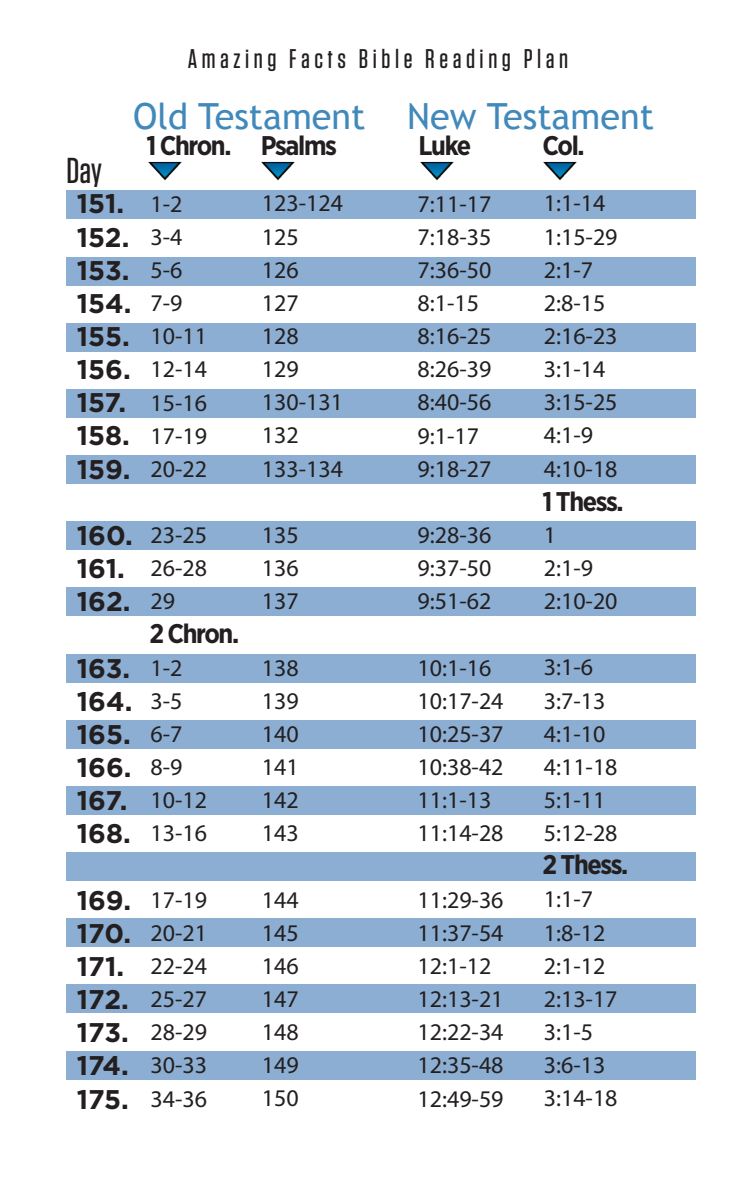
<style>
.page{position:relative;width:756px;height:1188px;background:#fff}
.page>*{position:absolute;margin:0;border:0;box-sizing:border-box;transform-origin:0 0}
.t1{font:36px "Trebuchet MS";color:#4289bb}
.t2{font:500 36px "Tungsten";color:#231f20}
.t3{font:700 27px/33.3px "Gotham HTF";color:#231f20}
.t4{font:700 27px "Gotham Narrow";letter-spacing:-.05em;color:#231f20}
.t5{font:500 27px "Tungsten";letter-spacing:.17em;color:#231f20}
.t6{font:24px/33px "Myriad Pro";color:#231f20}
</style>
<div class="page">
<img style="left:148px;top:161px;width:34px;height:19px">
<img style="left:261px;top:161px;width:34px;height:19px">
<img style="left:420px;top:161px;width:34px;height:19px">
<img style="left:543px;top:161px;width:34px;height:19px">
<div style="left:66px;top:191px;width:630px;height:28px;background:#8caed2"></div>
<div style="left:66px;top:257px;width:630px;height:28px;background:#8caed2"></div>
<div style="left:66px;top:323px;width:630px;height:29px;background:#8caed2"></div>
<div style="left:66px;top:389px;width:630px;height:29px;background:#8caed2"></div>
<div style="left:66px;top:455px;width:630px;height:29px;background:#8caed2"></div>
<div style="left:66px;top:521px;width:630px;height:29px;background:#8caed2"></div>
<div style="left:66px;top:588px;width:630px;height:28px;background:#8caed2"></div>
<div style="left:66px;top:654px;width:630px;height:28px;background:#8caed2"></div>
<div style="left:66px;top:720px;width:630px;height:29px;background:#8caed2"></div>
<div style="left:66px;top:786px;width:630px;height:29px;background:#8caed2"></div>
<div style="left:66px;top:852px;width:630px;height:29px;background:#8caed2"></div>
<div style="left:66px;top:919px;width:630px;height:28px;background:#8caed2"></div>
<div style="left:66px;top:1051px;width:630px;height:28px;background:#8caed2"></div>
<div style="left:66px;top:985px;width:630px;height:28px;background:#8caed2"></div>
<h1 class="t2" style="left:67px;top:152px;width:37px">Day</h1>
<p class="t5" style="left:188px;top:44px;width:382px">Amazing Facts Bible Reading Plan</p>
<h1 class="t1" style="left:133px;top:95px;width:522px">Old Testament New Testament</h1>
<p class="t4" style="left:146px;top:129px;width:87px">1 Chron.</p>
<p class="t4" style="left:261px;top:129px;width:78px">Psalms</p>
<p class="t4" style="left:419px;top:129px;width:54px">Luke</p>
<p class="t4" style="left:543px;top:129px;width:44px">Col.</p>
<p class="t3" style="left:77px;top:187px;width:56px">151.<br>152.<br>153.<br>154.<br>155.<br>156.<br>157.<br>158.<br>159.</p>
<p class="t3" style="left:77px;top:518px;width:58px">160.<br>161.<br>162.</p>
<p class="t3" style="left:77px;top:651px;width:57px">163.<br>164.<br>165.<br>166.<br>167.<br>168.</p>
<p class="t3" style="left:77px;top:883px;width:56px">169.<br>170.<br>171.<br>172.<br>173.<br>174.<br>175.</p>
<p class="t6" style="left:151px;top:187px;width:58px">1-2<br>3-4<br>5-6<br>7-9<br>10-11<br>12-14<br>15-16<br>17-19<br>20-22</p>
<p class="t6" style="left:151px;top:518px;width:58px;text-align:justify">23-25<br>26-28<br>29</p>
<p class="t4" style="left:149px;top:617px;width:91px">2 Chron.</p>
<p class="t6" style="left:151px;top:651px;width:58px">1-2<br>3-5<br>6-7<br>8-9<br>10-12<br>13-16</p>
<p class="t6" style="left:151px;top:883px;width:58px;text-align:justify">17-19<br>20-21<br>22-24<br>25-27<br>28-29<br>30-33<br>34-36</p>
<p class="t6" style="left:262px;top:187px;width:83px">123-124<br>125<br>126<br>127<br>128<br>129<br>130-131<br>132<br>133-134</p>
<p class="t6" style="left:262px;top:518px;width:38px;text-align:justify">135<br>136<br>137</p>
<p class="t6" style="left:262px;top:651px;width:38px;text-align:justify">138<br>139<br>140<br>141<br>142<br>143</p>
<p class="t6" style="left:262px;top:883px;width:38px;text-align:justify">144<br>145<br>146<br>147<br>148<br>149<br>150</p>
<p class="t6" style="left:417px;top:187px;width:75px">7:11-17<br>7:18-35<br>7:36-50<br>8:1-15<br>8:16-25<br>8:26-39<br>8:40-56<br>9:1-17<br>9:18-27</p>
<p class="t6" style="left:417px;top:518px;width:75px;text-align:justify">9:28-36<br>9:37-50<br>9:51-62</p>
<p class="t6" style="left:417px;top:651px;width:88px">10:1-16<br>10:17-24<br>10:25-37<br>10:38-42<br>11:1-13<br>11:14-28</p>
<p class="t6" style="left:417px;top:883px;width:88px">11:29-36<br>11:37-54<br>12:1-12<br>12:13-21<br>12:22-34<br>12:35-48<br>12:49-59</p>
<p class="t6" style="left:544px;top:186px;width:75px">1:1-14<br>1:15-29<br>2:1-7<br>2:8-15<br>2:16-23<br>3:1-14<br>3:15-25<br>4:1-9<br>4:10-18</p>
<p class="t4" style="left:543px;top:484px;width:83px">1 Thess.</p>
<p class="t6" style="left:544px;top:518px;width:75px">1<br>2:1-9<br>2:10-20</p>
<p class="t6" style="left:544px;top:651px;width:75px">3:1-6<br>3:7-13<br>4:1-10<br>4:11-18<br>5:1-11<br>5:12-28</p>
<p class="t4" style="left:543px;top:847px;width:87px">2 Thess.</p>
<p class="t6" style="left:544px;top:883px;width:75px">1:1-7<br>1:8-12<br>2:1-12<br>2:13-17<br>3:1-5<br>3:6-13<br>3:14-18</p>
</div>
